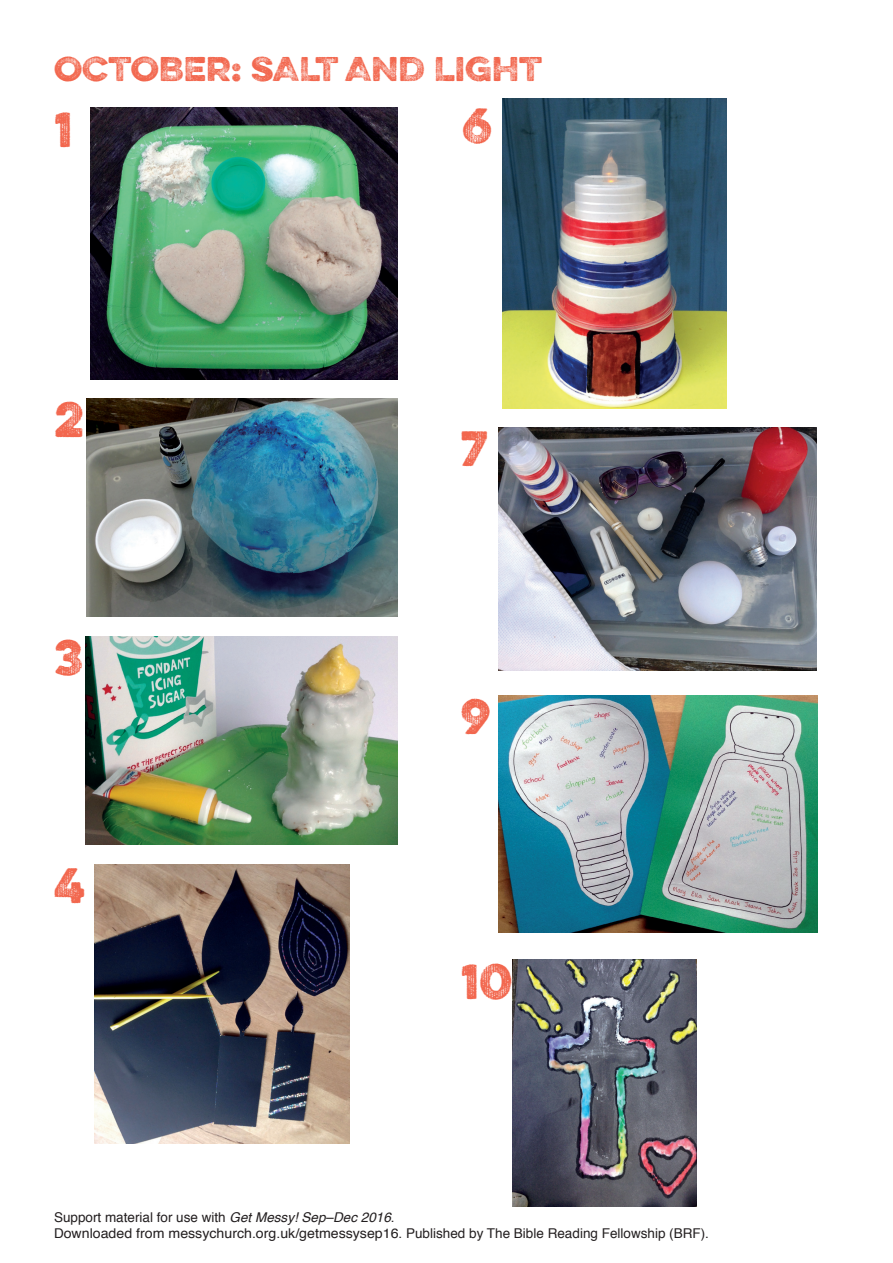
<style>
.page{position:relative;width:893px;height:1263px;background:#fff}
.page>*{position:absolute;margin:0;border:0;box-sizing:border-box;transform-origin:0 0}
.t1{font:300 44.4px "Eveleth";color:#f2674e;scale:1.05 1}
.t2{font:300 30.75px "Eveleth";color:#f2674e;scale:1.05 1}
.t3{font:13.5px/16.2px "Helvetica";color:#231f20}
.s1{font-style:italic}
</style>
<div class="page">
<img style="left:90px;top:108px;width:308px;height:271px">
<img style="left:86px;top:636px;width:312px;height:209px">
<img style="left:87px;top:398px;width:311px;height:218px">
<img style="left:502px;top:98px;width:224px;height:311px">
<img style="left:94px;top:865px;width:255px;height:278px">
<img style="left:513px;top:960px;width:184px;height:247px">
<img style="left:498px;top:696px;width:319px;height:237px">
<img style="left:498px;top:427px;width:319px;height:243px">
<h2 class="t2" style="left:54px;top:45px;width:466px">OCTOBER: sALT AND LIGHT</h2>
<h1 class="t1" style="left:54px;top:95px;width:19px">1</h1>
<h1 class="t1" style="left:462px;top:91px;width:30px">6</h1>
<h1 class="t1" style="left:54px;top:385px;width:30px">2</h1>
<h1 class="t1" style="left:54px;top:623px;width:29px">3</h1>
<h1 class="t1" style="left:54px;top:852px;width:31px">4</h1>
<h1 class="t1" style="left:461px;top:414px;width:27px">7</h1>
<h1 class="t1" style="left:461px;top:683px;width:30px">9</h1>
<h1 class="t1" style="left:461px;top:947px;width:51px">10</h1>
<p class="t3" style="left:54px;top:1209px;width:656px">Support material for use with <span class="s1">Get Messy! Sep–Dec 2016</span>.<br>Downloaded from messychurch.org.uk/getmessysep16. Published by The Bible Reading Fellowship (BRF).</p>
</div>
